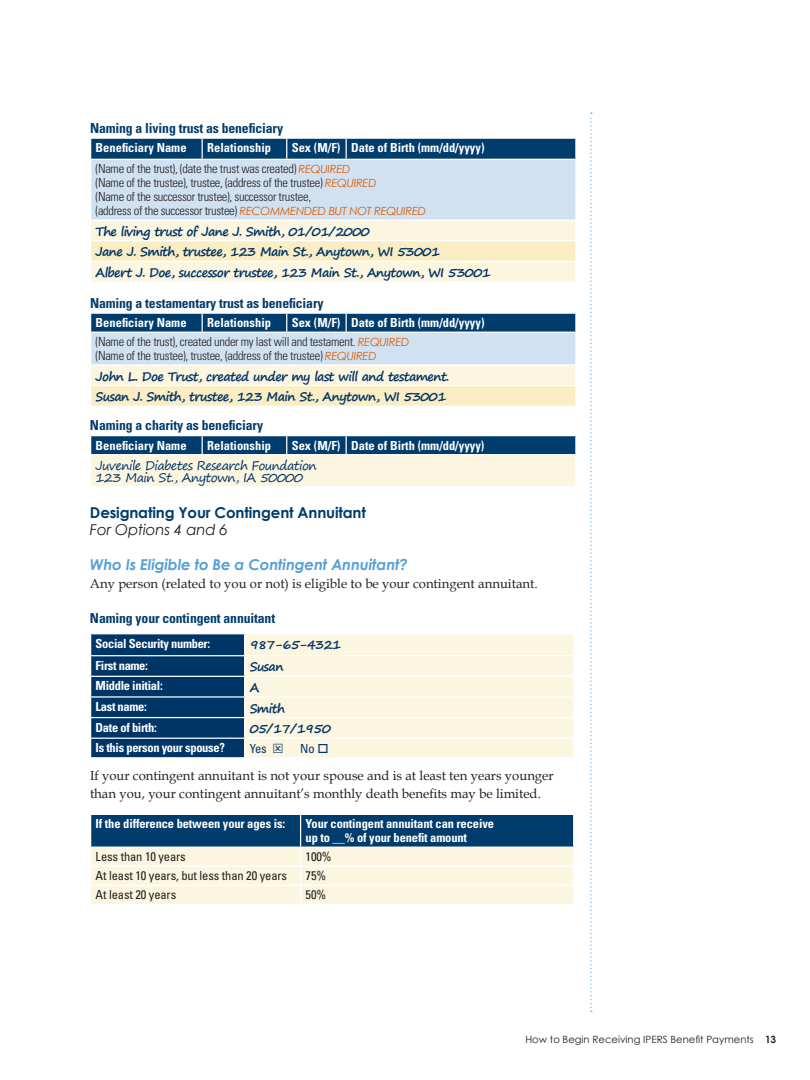
<style>
.page{position:relative;width:810px;height:1080px;background:#fff}
.page>*{position:absolute;margin:0;border:0;box-sizing:border-box;transform-origin:0 0}
.Subhead_2{font:700 15px/17.5px "Century Gothic";letter-spacing:-.01em;color:#003c6c}
.Subhead_2-2{font:italic 700 15px "Century Gothic";letter-spacing:-.01em;color:#56a0d5}
.Subhead_3{font:700 condensed 13.75px "Univers LT Std";letter-spacing:-.01em;color:#003c6c}
.Body{font:13.12px/17.5px "Book Antiqua";color:#231f20}
.table_text{font:300 condensed 12.5px/13.8px "Univers LT Std";letter-spacing:-.025em;color:#231f20}
.table_text-2{font:700 12.5px "Segoe Print";letter-spacing:-.05em;color:#003667}
.beneficiary_table_heads{font:700 condensed 12.5px "Univers LT Std";color:#fff}
.Table_body{font:700 condensed 12.5px/13.8px "Univers LT Std";letter-spacing:-.01em;color:#fff}
.table_text-3{font:700 condensed 12.5px "Univers LT Std";letter-spacing:-.025em;color:#fff}
.Table_body-2{font:condensed 12.5px "Univers LT Std";letter-spacing:-.01em;color:#231f20}
.table_text-4{font:12.5px "Segoe Print";letter-spacing:-.05em;color:#003667}
.table_text-5{font:condensed 12.5px "Univers LT Std";color:#003667}
.t1{font:10px "Century Gothic";color:#231f20}
.s1{font-family:"Century Gothic";font-weight:400;font-style:italic;font-stretch:normal;font-size:11.25px;color:#db5e00}
.s2{font-weight:400;font-style:italic;color:#231f20}
.s3{font-weight:700}
</style>
<div class="page">
<div style="left:91px;top:159px;width:485px;height:61px;background:#d0e1f2"></div>
<hr style="left:575px;top:160px;width:2px;height:59px;background:#fff">
<svg style="left:90px;top:221px;width:486px;height:60px;background:#fbf2d8"></svg>
<hr style="left:90px;top:159px;width:112px;height:1px;background:#fff">
<hr style="left:202px;top:159px;width:85px;height:1px;background:#fff">
<hr style="left:287px;top:159px;width:59px;height:1px;background:#fff">
<hr style="left:346px;top:159px;width:231px;height:1px;background:#fff">
<hr style="left:90px;top:219px;width:112px;height:2px;background:#fff">
<hr style="left:202px;top:219px;width:85px;height:2px;background:#fff">
<hr style="left:287px;top:219px;width:59px;height:2px;background:#fff">
<hr style="left:346px;top:219px;width:231px;height:2px;background:#fff">
<svg style="left:90px;top:138px;width:486px;height:21px;background:#0f4875"></svg>
<hr style="left:575px;top:139px;width:2px;height:20px;background:#fff">
<div style="left:91px;top:332px;width:485px;height:33px;background:#d0e1f2"></div>
<div style="left:91px;top:365px;width:485px;height:21px;background:#fcf5e0"></div>
<div style="left:91px;top:386px;width:485px;height:20px;background:#faecc3"></div>
<hr style="left:575px;top:333px;width:2px;height:31px;background:#fff">
<svg style="left:575px;top:366px;width:1px;height:19px"></svg>
<hr style="left:90px;top:385px;width:112px;height:1px;background:#fff">
<hr style="left:202px;top:385px;width:85px;height:1px;background:#fff">
<hr style="left:287px;top:385px;width:59px;height:1px;background:#fff">
<hr style="left:346px;top:385px;width:231px;height:1px;background:#fff">
<hr style="left:575px;top:386px;width:2px;height:20px;background:#fff">
<hr style="left:90px;top:332px;width:112px;height:1px;background:#fff">
<hr style="left:202px;top:332px;width:85px;height:1px;background:#fff">
<hr style="left:287px;top:332px;width:59px;height:1px;background:#fff">
<hr style="left:346px;top:332px;width:231px;height:1px;background:#fff">
<hr style="left:90px;top:364px;width:112px;height:2px;background:#fff">
<hr style="left:202px;top:364px;width:85px;height:2px;background:#fff">
<hr style="left:287px;top:364px;width:59px;height:2px;background:#fff">
<hr style="left:346px;top:364px;width:231px;height:2px;background:#fff">
<svg style="left:90px;top:313px;width:486px;height:19px;background:#134b77"></svg>
<div style="left:91px;top:455px;width:485px;height:32px;background:#fcf5e0"></div>
<hr style="left:575px;top:455px;width:2px;height:31px;background:#fff">
<hr style="left:90px;top:486px;width:112px;height:1px;background:#fff">
<hr style="left:202px;top:486px;width:85px;height:1px;background:#fff">
<hr style="left:287px;top:486px;width:59px;height:1px;background:#fff">
<hr style="left:346px;top:486px;width:231px;height:1px;background:#fff">
<svg style="left:90px;top:436px;width:486px;height:19px;background:#134b77"></svg>
<div style="left:245px;top:634px;width:328px;height:123px;background:#fcf5e0"></div>
<hr style="left:245px;top:655px;width:329px;height:1px;background:#fff">
<hr style="left:245px;top:676px;width:329px;height:1px;background:#fff">
<hr style="left:245px;top:696px;width:329px;height:2px;background:#fff">
<hr style="left:245px;top:717px;width:329px;height:1px;background:#fff">
<hr style="left:245px;top:738px;width:329px;height:1px;background:#fff">
<svg style="left:90px;top:634px;width:155px;height:124px;background:#124472"></svg>
<svg style="left:90px;top:814px;width:484px;height:90px;background:#a4b5b9"></svg>
<svg style="left:590px;top:113px;width:2px;height:899px"></svg>
<svg style="left:273px;top:744px;width:9px;height:9px"></svg>
<p class="Subhead_3" style="left:90px;top:119px;width:195px">Naming a living trust as beneficiary</p>
<p class="beneficiary_table_heads" style="left:96px;top:140px;width:92px">Beneficiary Name</p>
<p class="beneficiary_table_heads" style="left:207px;top:140px;width:65px">Relationship</p>
<p class="beneficiary_table_heads" style="left:292px;top:140px;width:50px">Sex (M/F)</p>
<p class="beneficiary_table_heads" style="left:351px;top:140px;width:135px">Date of Birth (mm/dd/yyyy)</p>
<p class="table_text" style="left:96px;top:162px;width:332px">(Name of the trust), (date the trust was created) <span class="s1">REQUIRED<br></span>(Name of the trustee), trustee, (address of the trustee) <span class="s1">REQUIRED<br></span>(Name of the successor trustee), successor trustee,<br>(address of the successor trustee) <span class="s1">RECOMMENDED BUT NOT REQUIRED</span></p>
<p class="table_text-2" style="left:96px;top:220px;width:276px">The living trust of Jane J. Smith, 01/01/2000</p>
<p class="table_text-2" style="left:96px;top:240px;width:346px">Jane J. Smith, trustee, 123 Main St., Anytown, WI 53001</p>
<p class="table_text-2" style="left:96px;top:261px;width:397px">Albert J. Doe, successor trustee, 123 Main St., Anytown, WI 53001</p>
<p class="Subhead_3" style="left:90px;top:294px;width:235px">Naming a testamentary trust as beneficiary</p>
<p class="beneficiary_table_heads" style="left:96px;top:315px;width:92px">Beneficiary Name</p>
<p class="beneficiary_table_heads" style="left:207px;top:315px;width:65px">Relationship</p>
<p class="beneficiary_table_heads" style="left:292px;top:315px;width:50px">Sex (M/F)</p>
<p class="beneficiary_table_heads" style="left:351px;top:315px;width:135px">Date of Birth (mm/dd/yyyy)</p>
<p class="table_text" style="left:96px;top:335px;width:315px">(Name of the trust), created under my last will and testament. <span class="s1">REQUIRED </span>(Name of the trustee), trustee, (address of the trustee) <span class="s1">REQUIRED</span></p>
<p class="table_text-2" style="left:96px;top:365px;width:355px">John L. Doe Trust, created under my last will and testament.</p>
<p class="table_text-2" style="left:96px;top:385px;width:352px">Susan J. Smith, trustee, 123 Main St., Anytown, WI 53001</p>
<p class="Subhead_3" style="left:90px;top:417px;width:175px">Naming a charity as beneficiary</p>
<p class="beneficiary_table_heads" style="left:96px;top:438px;width:92px">Beneficiary Name</p>
<p class="beneficiary_table_heads" style="left:207px;top:438px;width:65px">Relationship</p>
<p class="beneficiary_table_heads" style="left:292px;top:438px;width:50px">Sex (M/F)</p>
<p class="beneficiary_table_heads" style="left:351px;top:438px;width:135px">Date of Birth (mm/dd/yyyy)</p>
<p class="table_text-4" style="left:96px;top:455px;width:223px">Juvenile Diabetes Research Foundation</p>
<p class="table_text-4" style="left:96px;top:466px;width:209px">123 Main St., Anytown, IA 50000</p>
<p class="Subhead_2" style="left:90px;top:503px;width:277px">Designating Your Contingent Annuitant<br><span class="s2">For Options 4 and 6</span></p>
<p class="Subhead_2-2" style="left:90px;top:553px;width:319px">Who Is Eligible to Be a Contingent Annuitant?</p>
<p class="Body" style="left:90px;top:574px;width:449px">Any person (related to you or not) is eligible to be your contingent annuitant.</p>
<p class="Subhead_3" style="left:90px;top:609px;width:187px">Naming your contingent annuitant</p>
<p class="table_text-3" style="left:96px;top:636px;width:116px">Social Security number:</p>
<p class="table_text-2" style="left:250px;top:633px;width:93px">987-65-4321</p>
<p class="table_text-3" style="left:96px;top:658px;width:54px">First name:</p>
<p class="table_text-2" style="left:250px;top:655px;width:35px">Susan</p>
<p class="table_text-3" style="left:96px;top:678px;width:69px">Middle initial:</p>
<p class="table_text-2" style="left:250px;top:676px;width:11px">A</p>
<p class="table_text-3" style="left:96px;top:699px;width:53px">Last name:</p>
<p class="table_text-2" style="left:250px;top:697px;width:37px">Smith</p>
<p class="table_text-3" style="left:96px;top:720px;width:63px">Date of birth:</p>
<p class="table_text-2" style="left:250px;top:717px;width:83px">05/17/1950</p>
<p class="table_text-3" style="left:96px;top:740px;width:131px">Is this person your spouse?</p>
<p class="table_text-5" style="left:250px;top:740px;width:19px">Yes</p>
<p class="table_text-5" style="left:300px;top:740px;width:30px">No □</p>
<p class="Body" style="left:90px;top:766px;width:465px">If your contingent annuitant is not your spouse and is at least ten years younger than you, your contingent annuitant’s monthly death benefits may be limited.</p>
<p class="Table_body" style="left:96px;top:817px;width:191px">If the difference between your ages is:</p>
<p class="Table_body" style="left:306px;top:817px;width:190px">Your contingent annuitant can receive up to __% of your benefit amount</p>
<p class="Table_body-2" style="left:96px;top:849px;width:92px">Less than 10 years</p>
<p class="Table_body-2" style="left:306px;top:849px;width:28px">100%</p>
<p class="Table_body-2" style="left:96px;top:868px;width:193px">At least 10 years, but less than 20 years</p>
<p class="Table_body-2" style="left:306px;top:868px;width:22px">75%</p>
<p class="Table_body-2" style="left:96px;top:887px;width:82px">At least 20 years</p>
<p class="Table_body-2" style="left:306px;top:887px;width:22px">50%</p>
<p class="t1" style="left:525px;top:1032px;width:252px">How to Begin Receiving IPERS Benefit Payments <span class="s3">13</span></p>
</div>
